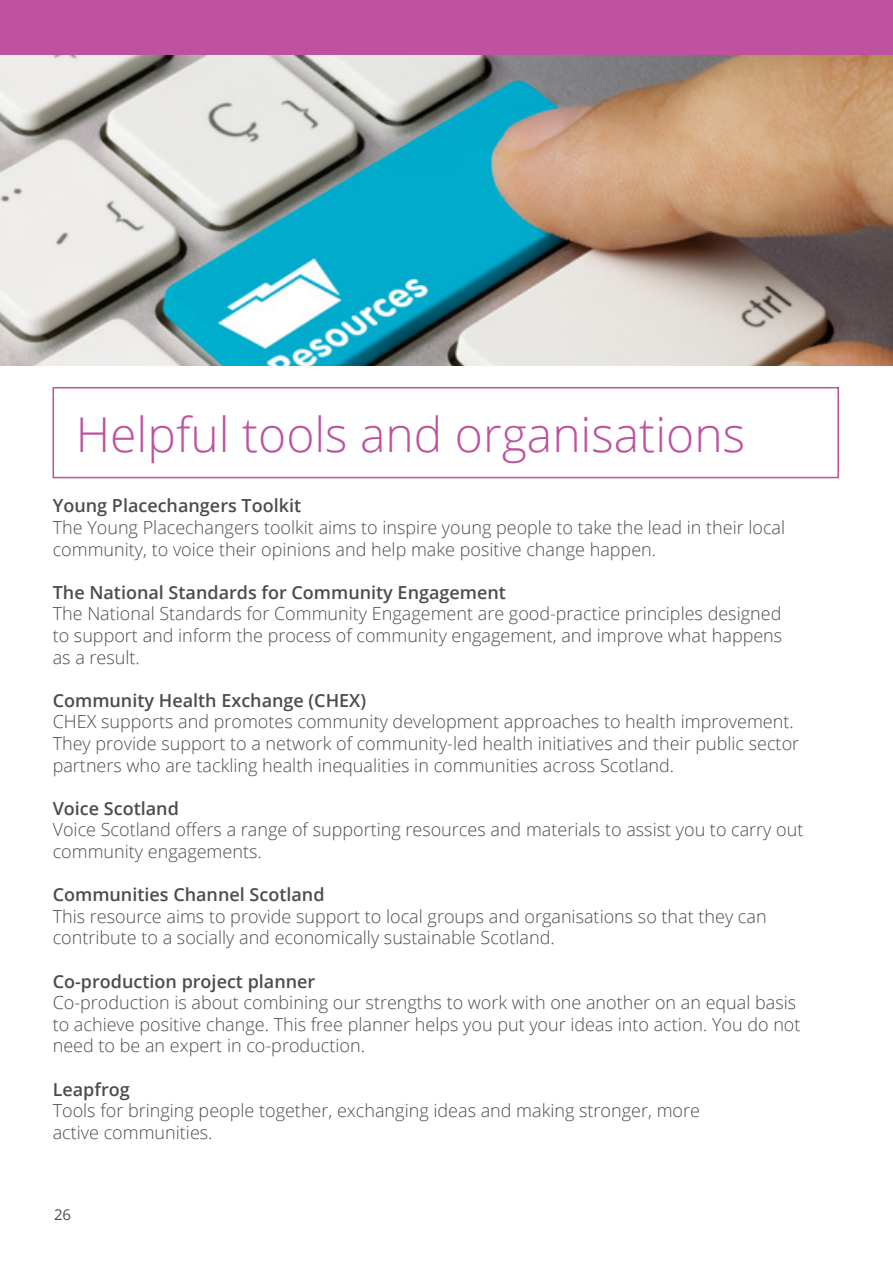
<style>
.page{position:relative;width:893px;height:1263px;background:#fff}
.page>*{position:absolute;margin:0;border:0;box-sizing:border-box;transform-origin:0 0}
.Large_Heading{font:300 48px "Open Sans";color:#be529f}
.TEXT_body{font:300 18px/21.6px "Open Sans";color:#4b4c4d}
.TEXT_body-2{font:600 18px "Open Sans";color:#4b4c4d}
.t1{font:15px "Open Sans";color:#4b4c4d}
</style>
<div class="page">
<img style="left:0;top:54px;width:893px;height:312px">
<div style="left:52px;top:387px;width:787px;height:91px;border:2px solid #be529f"></div>
<div style="left:0;top:0;width:893px;height:54px;background:#be529f"></div>
<p class="Large_Heading" style="left:76px;top:402px;width:671px">Helpful tools and organisations</p>
<p class="TEXT_body-2" style="left:53px;top:493px;width:250px">Young Placechangers Toolkit</p>
<p class="TEXT_body" style="left:53px;top:516px;width:734px">The Young Placechangers toolkit aims to inspire young people to take the lead in their local community, to voice their opinions and help make positive change happen.</p>
<p class="TEXT_body-2" style="left:53px;top:580px;width:455px">The National Standards for Community Engagement</p>
<p class="TEXT_body" style="left:53px;top:603px;width:731px;text-align:justify">The National Standards for Community Engagement are good-practice principles designed to support and inform the process of community engagement, and improve what happens as a result.</p>
<p class="TEXT_body-2" style="left:53px;top:688px;width:315px">Community Health Exchange (CHEX)</p>
<p class="TEXT_body" style="left:53px;top:711px;width:748px">CHEX supports and promotes community development approaches to health improvement.<br>They provide support to a network of community-led health initiatives and their public sector partners who are tackling health inequalities in communities across Scotland.</p>
<p class="TEXT_body-2" style="left:53px;top:796px;width:128px">Voice Scotland</p>
<p class="TEXT_body" style="left:53px;top:819px;width:752px">Voice Scotland offers a range of supporting resources and materials to assist you to carry out community engagements.</p>
<p class="TEXT_body-2" style="left:53px;top:882px;width:273px">Communities Channel Scotland</p>
<p class="TEXT_body" style="left:53px;top:905px;width:715px">This resource aims to provide support to local groups and organisations so that they can contribute to a socially and economically sustainable Scotland.</p>
<p class="TEXT_body-2" style="left:53px;top:969px;width:264px">Co-production project planner</p>
<p class="TEXT_body" style="left:53px;top:991px;width:749px">Co-production is about combining our strengths to work with one another on an equal basis to achieve positive change. This free planner helps you put your ideas into action. You do not need to be an expert in co-production.</p>
<p class="TEXT_body-2" style="left:53px;top:1077px;width:79px">Leapfrog</p>
<p class="TEXT_body" style="left:53px;top:1099px;width:649px">Tools for bringing people together, exchanging ideas and making stronger, more active communities.</p>
<p class="t1" style="left:54px;top:1205px;width:19px">26</p>
</div>
